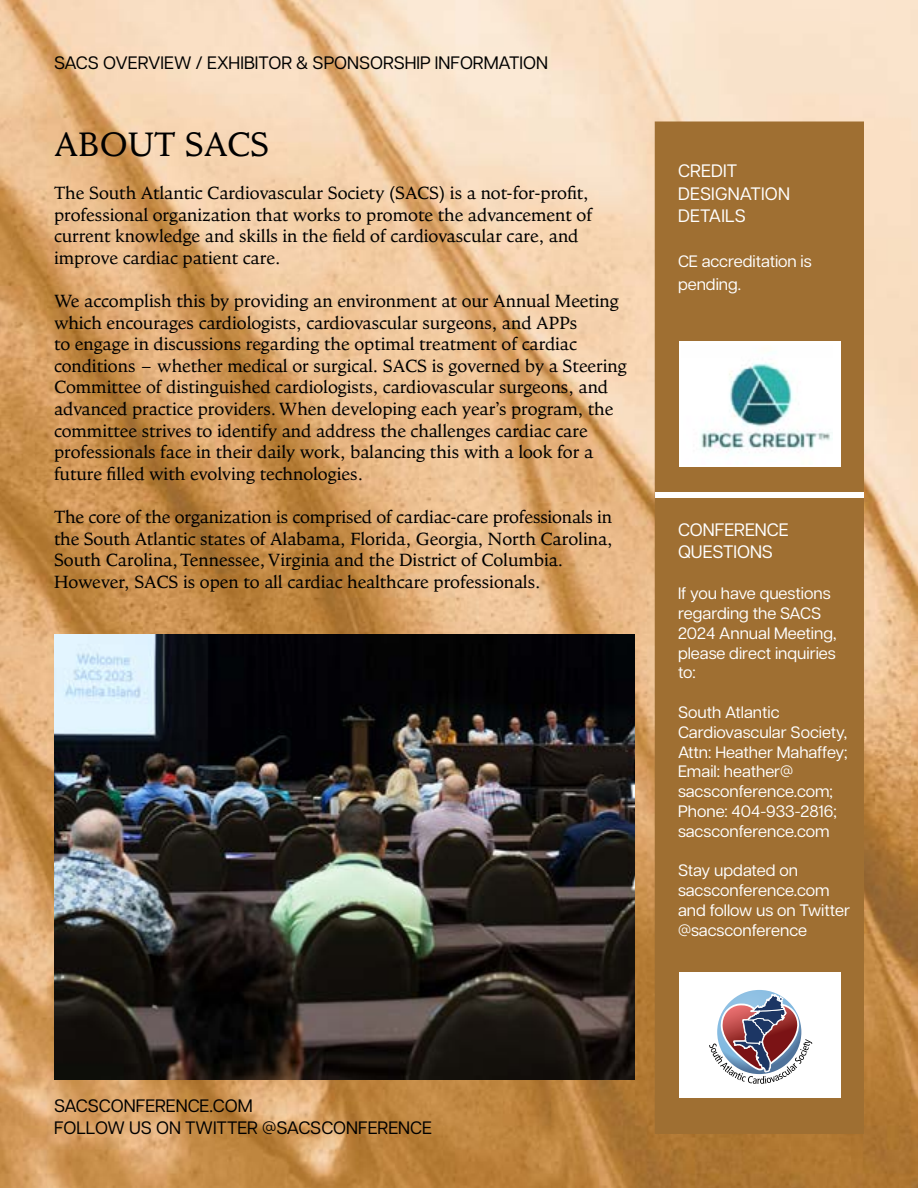
<style>
.page{position:relative;width:918px;height:1188px;background:#fff}
.page>*{position:absolute;margin:0;border:0;box-sizing:border-box;transform-origin:0 0}
.t1{font:34.5px "Goodchild Pro";color:#000}
.t2{font:18px/21.6px "Goodchild Pro";color:#000}
.t3{font:18px/21.6px "Articulat CF";color:#000}
.t4{font:18px/22.5px "Articulat CF";letter-spacing:.005em;color:#fff}
.t5{font:16.5px/19.8px "Articulat CF";color:#fff}
</style>
<div class="page">
<img style="left:0;top:0;width:918px;height:1188px">
<div style="left:655px;top:122px;width:209px;height:1012px;background:#9f6f32"></div>
<div style="left:680px;top:341px;width:162px;height:125px;background:#fff"></div>
<img style="left:699px;top:363px;width:133px;height:90px">
<div style="left:655px;top:492px;width:209px;height:6px;background:#fff"></div>
<div style="left:679px;top:972px;width:162px;height:126px;background:#fff"></div>
<svg style="left:709px;top:990px;width:104px;height:94px"></svg>
<img style="left:54px;top:634px;width:580px;height:446px">
<p class="t3" style="left:54px;top:50px;width:496px">SACS OVERVIEW / EXHIBITOR &amp; SPONSORSHIP INFORMATION</p>
<h1 class="t1" style="left:54px;top:124px;width:217px">ABOUT SACS</h1>
<p class="t2" style="left:54px;top:182px;width:540px">The South Atlantic Cardiovascular Society (SACS) is a not-for-profit, professional organization that works to promote the advancement of current knowledge and skills in the field of cardiovascular care, and improve cardiac patient care.</p>
<p class="t2" style="left:54px;top:290px;width:574px">We accomplish this by providing an environment at our Annual Meeting which encourages cardiologists, cardiovascular surgeons, and APPs<br>to engage in discussions regarding the optimal treatment of cardiac conditions – whether medical or surgical. SACS is governed by a Steering Committee of distinguished cardiologists, cardiovascular surgeons, and advanced practice providers. When developing each year’s program, the committee strives to identify and address the challenges cardiac care professionals face in their daily work, balancing this with a look for a future filled with evolving technologies.</p>
<p class="t2" style="left:54px;top:506px;width:560px">The core of the organization is comprised of cardiac-care professionals in the South Atlantic states of Alabama, Florida, Georgia, North Carolina, South Carolina, Tennessee, Virginia and the District of Columbia.<br>However, SACS is open to all cardiac healthcare professionals.</p>
<p class="t4" style="left:678px;top:158px;width:113px">CREDIT<br>DESIGNATION<br>DETAILS</p>
<p class="t5" style="left:678px;top:249px;width:135px;line-height:22.5px">CE accreditation is pending.</p>
<p class="t4" style="left:678px;top:518px;width:112px;line-height:21.6px">CONFERENCE<br>QUESTIONS</p>
<p class="t5" style="left:678px;top:583px;width:160px">If you have questions regarding the SACS<br>2024 Annual Meeting, please direct inquiries to:</p>
<p class="t5" style="left:678px;top:701px;width:171px">South Atlantic<br>Cardiovascular Society,<br>Attn: Heather Mahaffey;<br>Email: heather@ sacsconference.com;<br>Phone: 404-933-2816; sacsconference.com</p>
<p class="t5" style="left:678px;top:860px;width:174px">Stay updated on sacsconference.com and follow us on Twitter @sacsconference</p>
<p class="t3" style="left:54px;top:1094px;width:379px">SACSCONFERENCE.COM<br>FOLLOW US ON TWITTER @SACSCONFERENCE</p>
</div>
